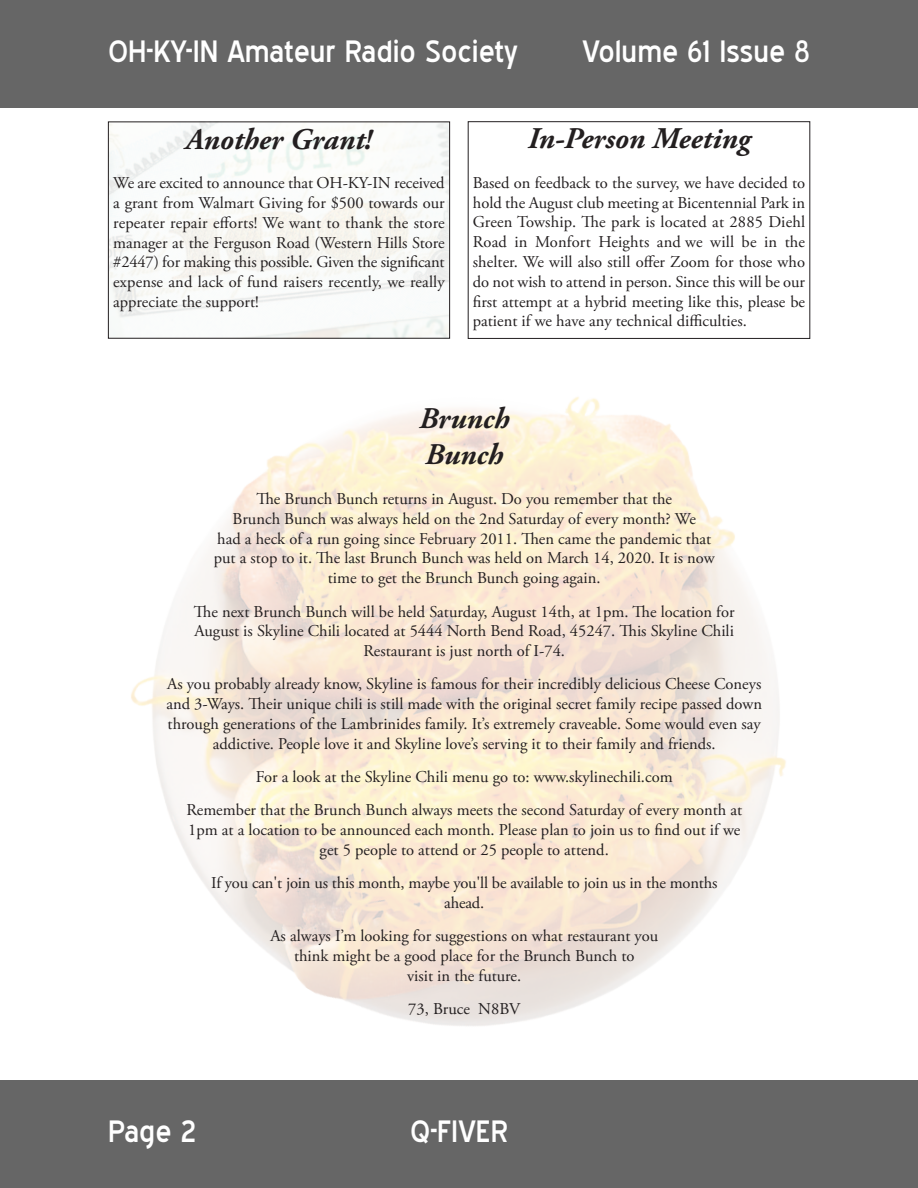
<style>
.page{position:relative;width:918px;height:1188px;background:#fff}
.page>*{position:absolute;margin:0;border:0;box-sizing:border-box;transform-origin:0 0}
.t1{font:30px "Blue Highway";color:#fff}
.t2{font:italic 700 30px/36px "Adobe Garamond Pro";color:#231f20}
.t3{font:16.5px/19.8px "Adobe Garamond Pro";color:#231f20;text-align:center}
</style>
<div class="page">
<div style="left:0;top:0;width:918px;height:108px;background:#666"></div>
<div style="left:0;top:1080px;width:918px;height:108px;background:#666"></div>
<img style="left:131px;top:397px;width:655px;height:629px">
<img style="left:110px;top:124px;width:338px;height:213px">
<div style="left:108px;top:122px;width:342px;height:217px;border:1px solid #231f20"></div>
<div style="left:468px;top:122px;width:342px;height:217px;border:1px solid #231f20"></div>
<p class="t1" style="left:108px;top:33px;width:411px">OH-KY-IN Amateur Radio Society</p>
<p class="t1" style="left:582px;top:33px;width:229px">Volume 61 Issue 8</p>
<p class="t2" style="left:186px;top:124px;width:188px">Another Grant!</p>
<p class="t3" style="left:113px;top:175px;width:333px;text-align:justify">We are excited to announce that OH-KY-IN received a grant from Walmart Giving for $500 towards our repeater repair efforts! We want to thank the store manager at the Ferguson Road (Western Hills Store #2447) for making this possible. Given the significant expense and lack of fund raisers recently, we really appreciate the support!</p>
<p class="t2" style="left:528px;top:123px;width:224px">In-Person Meeting</p>
<p class="t3" style="left:473px;top:174px;width:334px;text-align:justify">Based on feedback to the survey, we have decided to hold the August club meeting at Bicentennial Park in Green Towship. The park is located at 2885 Diehl Road in Monfort Heights and we will be in the shelter. We will also still offer Zoom for those who do not wish to attend in person. Since this will be our first attempt at a hybrid meeting like this, please be patient if we have any technical difficulties.</p>
<p class="t2" style="left:419px;top:404px;width:92px">Brunch<br>Bunch</p>
<p class="t3" style="left:214px;top:491px;width:502px">The Brunch Bunch returns in August. Do you remember that the<br>Brunch Bunch was always held on the 2nd Saturday of every month? We<br>had a heck of a run going since February 2011. Then came the pandemic that put a stop to it. The last Brunch Bunch was held on March 14, 2020. It is now time to get the Brunch Bunch going again.</p>
<p class="t3" style="left:194px;top:603px;width:542px">The next Brunch Bunch will be held Saturday, August 14th, at 1pm. The location for<br>August is Skyline Chili located at 5444 North Bend Road, 45247. This Skyline Chili<br>Restaurant is just north of I-74.</p>
<p class="t3" style="left:166px;top:676px;width:597px">As you probably already know, Skyline is famous for their incredibly delicious Cheese Coneys and 3-Ways. Their unique chili is still made with the original secret family recipe passed down through generations of the Lambrinides family. It’s extremely craveable. Some would even say addictive. People love it and Skyline love’s serving it to their family and friends.</p>
<p class="t3" style="left:256px;top:769px;width:418px">For a look at the Skyline Chili menu go to: www.skylinechili.com</p>
<p class="t3" style="left:186px;top:802px;width:557px">Remember that the Brunch Bunch always meets the second Saturday of every month at<br>1pm at a location to be announced each month. Please plan to join us to find out if we get 5 people to attend or 25 people to attend.</p>
<p class="t3" style="left:211px;top:875px;width:508px">If you can't join us this month, maybe you'll be available to join us in the months ahead.</p>
<p class="t3" style="left:270px;top:928px;width:389px">As always I’m looking for suggestions on what restaurant you think might be a good place for the Brunch Bunch to<br>visit in the future.</p>
<p class="t3" style="left:408px;top:1001px;width:113px">73, Bruce N8BV</p>
<p class="t1" style="left:108px;top:1113px;width:90px">Page 2</p>
<p class="t1" style="left:410px;top:1113px;width:99px">Q-FIVER</p>
</div>
